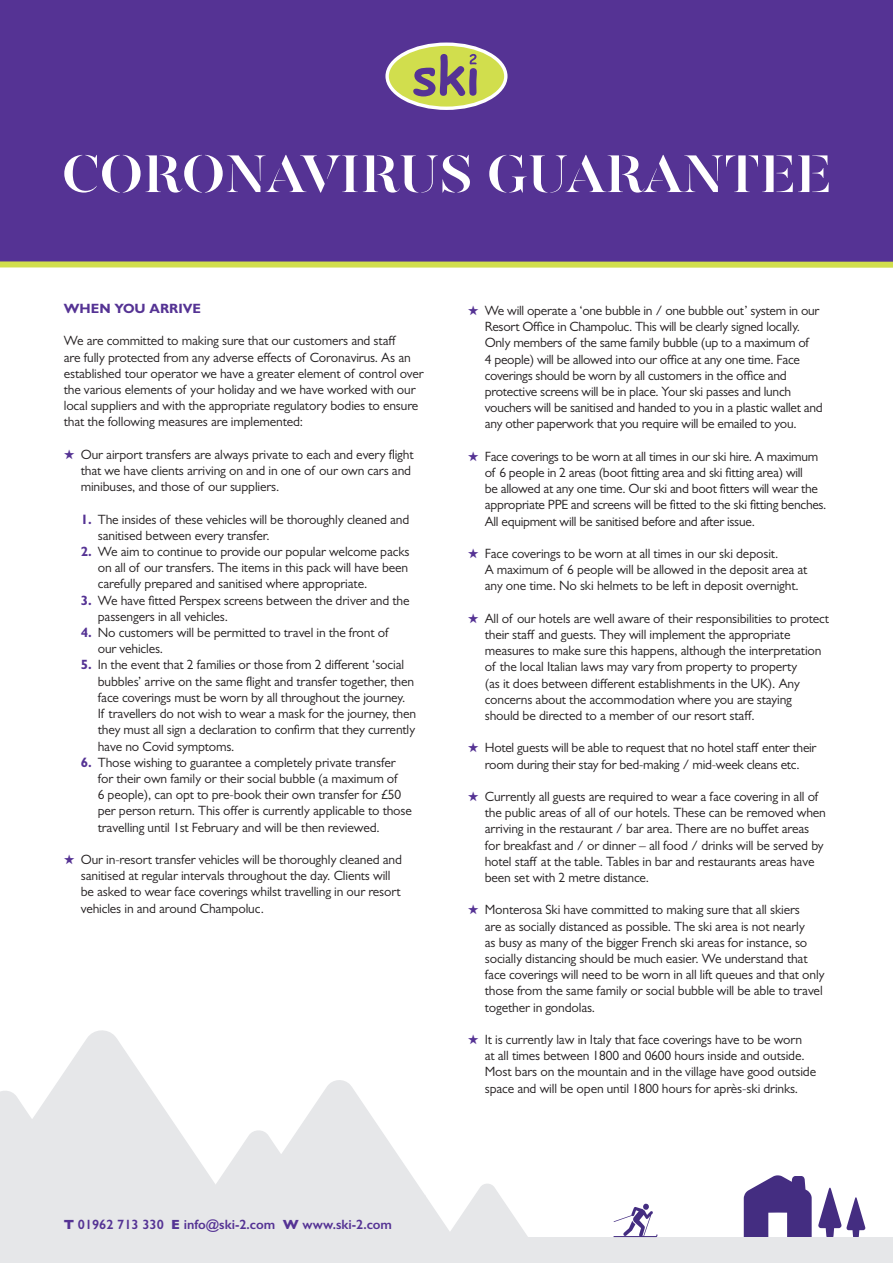
<style>
.page{position:relative;width:893px;height:1263px;background:#fff}
.page>*{position:absolute;margin:0;border:0;box-sizing:border-box;transform-origin:0 0}
.t1{font:700 53.85px "Gabriela Stencil";letter-spacing:-.005em;color:#fff}
.t2{font:13.5px/16.2px "Gill Sans MT Pro";letter-spacing:-.01em;color:#231f20}
.t3{font:600 13.5px "Gill Sans";color:#553394}
.t4{font:700 13.5px "Gill Sans MT Pro";color:#553394}
.s1{color:#553394}
.s2{font-weight:700;color:#553394}
.s3{font-weight:700}
</style>
<div class="page">
<div style="left:0;top:0;width:893px;height:265px;background:#553394"></div>
<div style="left:0;top:261px;width:893px;height:7px;background:#d1de4d"></div>
<svg style="left:385px;top:43px;width:122px;height:67px"></svg>
<div style="left:389px;top:46px;width:115px;height:61px;background:#d1de4d;border-radius:50%"></div>
<svg style="left:413px;top:54px;width:64px;height:42px"></svg>
<svg style="left:0;top:1030px;width:143px;height:233px;fill:#e6e7e9"></svg>
<svg style="left:125px;top:1078px;width:299px;height:185px;fill:#e6e7e9"></svg>
<svg style="left:744px;top:1175px;width:68px;height:62px"></svg>
<svg style="left:818px;top:1187px;width:47px;height:50px"></svg>
<svg style="left:424px;top:1184px;width:104px;height:79px"></svg>
<div style="left:476px;top:1237px;width:417px;height:26px;background:#e6e7e9"></div>
<svg style="left:614px;top:1203px;width:43px;height:34px"></svg>
<p class="t1" style="left:62px;top:141px;width:771px">CORONAVIRUS GUARANTEE</p>
<p class="t4" style="left:64px;top:300px;width:139px">WHEN YOU ARRIVE</p>
<p class="t2" style="left:64px;top:333px;width:361px">We are committed to making sure that our customers and staff<br>are fully protected from any adverse effects of Coronavirus. As an established tour operator we have a greater element of control over the various elements of your holiday and we have worked with our local suppliers and with the appropriate regulatory bodies to ensure that the following measures are implemented:</p>
<p class="t2" style="left:81px;top:446px;width:334px;text-indent:-17px"><span class="s1">★</span> Our airport transfers are always private to each and every flight that we have clients arriving on and in one of our own cars and minibuses, and those of our suppliers.</p>
<p class="t2" style="left:98px;top:511px;width:313px;text-indent:-17px"><span class="s2">1.</span> The insides of these vehicles will be thoroughly cleaned and sanitised between every transfer.</p>
<p class="t2" style="left:98px;top:543px;width:313px;text-align:justify;text-indent:-17px"><span class="s2">2.</span> We aim to continue to provide our popular welcome packs on all of our transfers. The items in this pack will have been carefully prepared and sanitised where appropriate.</p>
<p class="t2" style="left:98px;top:592px;width:313px;text-indent:-17px"><span class="s2">3.</span> We have fitted Perspex screens between the driver and the passengers in all vehicles.</p>
<p class="t2" style="left:98px;top:624px;width:292px;text-indent:-17px"><span class="s2">4.</span> No customers will be permitted to travel in the front of our vehicles.</p>
<p class="t2" style="left:98px;top:657px;width:320px;text-indent:-17px"><span class="s2">5.</span> In the event that 2 families or those from 2 different ‘social bubbles’ arrive on the same flight and transfer together, then face coverings must be worn by all throughout the journey.<br>If travellers do not wish to wear a mask for the journey, then they must all sign a declaration to confirm that they currently have no Covid symptoms.</p>
<p class="t2" style="left:98px;top:754px;width:316px;text-indent:-17px"><span class="s2">6.</span> Those wishing to guarantee a completely private transfer for their own family or their social bubble (a maximum of<br>6 people), can opt to pre-book their own transfer for £50 per person return. This offer is currently applicable to those travelling until 1st February and will be then reviewed.</p>
<p class="t2" style="left:81px;top:851px;width:323px;text-indent:-17px"><span class="s1">★</span> Our in-resort transfer vehicles will be thoroughly cleaned and sanitised at regular intervals throughout the day. Clients will be asked to wear face coverings whilst travelling in our resort vehicles in and around Champoluc.</p>
<p class="t2" style="left:485px;top:302px;width:340px;text-indent:-17px"><span class="s1">★</span> We will operate a ‘one bubble in / one bubble out’ system in our Resort Office in Champoluc. This will be clearly signed locally.<br>Only members of the same family bubble (up to a maximum of<br>4 people) will be allowed into our office at any one time. Face coverings should be worn by all customers in the office and protective screens will be in place. Your ski passes and lunch vouchers will be sanitised and handed to you in a plastic wallet and any other paperwork that you require will be emailed to you.</p>
<p class="t2" style="left:485px;top:448px;width:343px;text-indent:-17px"><span class="s1">★</span> Face coverings to be worn at all times in our ski hire. A maximum of 6 people in 2 areas (boot fitting area and ski fitting area) will<br>be allowed at any one time. Our ski and boot fitters will wear the appropriate PPE and screens will be fitted to the ski fitting benches.<br>All equipment will be sanitised before and after issue.</p>
<p class="t2" style="left:485px;top:545px;width:324px;text-indent:-17px"><span class="s1">★</span> Face coverings to be worn at all times in our ski deposit.<br>A maximum of 6 people will be allowed in the deposit area at any one time. No ski helmets to be left in deposit overnight.</p>
<p class="t2" style="left:485px;top:610px;width:346px;text-indent:-17px"><span class="s1">★</span> All of our hotels are well aware of their responsibilities to protect their staff and guests. They will implement the appropriate measures to make sure this happens, although the interpretation of the local Italian laws may vary from property to property<br>(as it does between different establishments in the UK). Any concerns about the accommodation where you are staying should be directed to a member of our resort staff.</p>
<p class="t2" style="left:468px;top:740px;width:350px;text-align:center"><span class="s1">★</span> Hotel guests will be able to request that no hotel staff enter their room during their stay for bed-making / mid-week cleans etc.</p>
<p class="t2" style="left:485px;top:788px;width:343px;text-indent:-17px"><span class="s1">★</span> Currently all guests are required to wear a face covering in all of the public areas of all of our hotels. These can be removed when arriving in the restaurant / bar area. There are no buffet areas for breakfast and / or dinner – all food / drinks will be served by hotel staff at the table. Tables in bar and restaurants areas have been set with 2 metre distance.</p>
<p class="t2" style="left:485px;top:902px;width:341px;text-indent:-17px"><span class="s1">★</span> Monterosa Ski have committed to making sure that all skiers<br>are as socially distanced as possible. The ski area is not nearly<br>as busy as many of the bigger French ski areas for instance, so socially distancing should be much easier. We understand that face coverings will need to be worn in all lift queues and that only those from the same family or social bubble will be able to travel together in gondolas.</p>
<p class="t2" style="left:485px;top:1031px;width:333px;text-indent:-17px"><span class="s1">★</span> It is currently law in Italy that face coverings have to be worn<br>at all times between 1800 and 0600 hours inside and outside.<br>Most bars on the mountain and in the village have good outside space and will be open until 1800 hours for après-ski drinks.</p>
<p class="t3" style="left:64px;top:1216px;width:330px"><span class="s3">T</span> 01962 713 330 <span class="s3">E</span> info@ski-2.com <span class="s3">W</span> www.ski-2.com</p>
</div>
